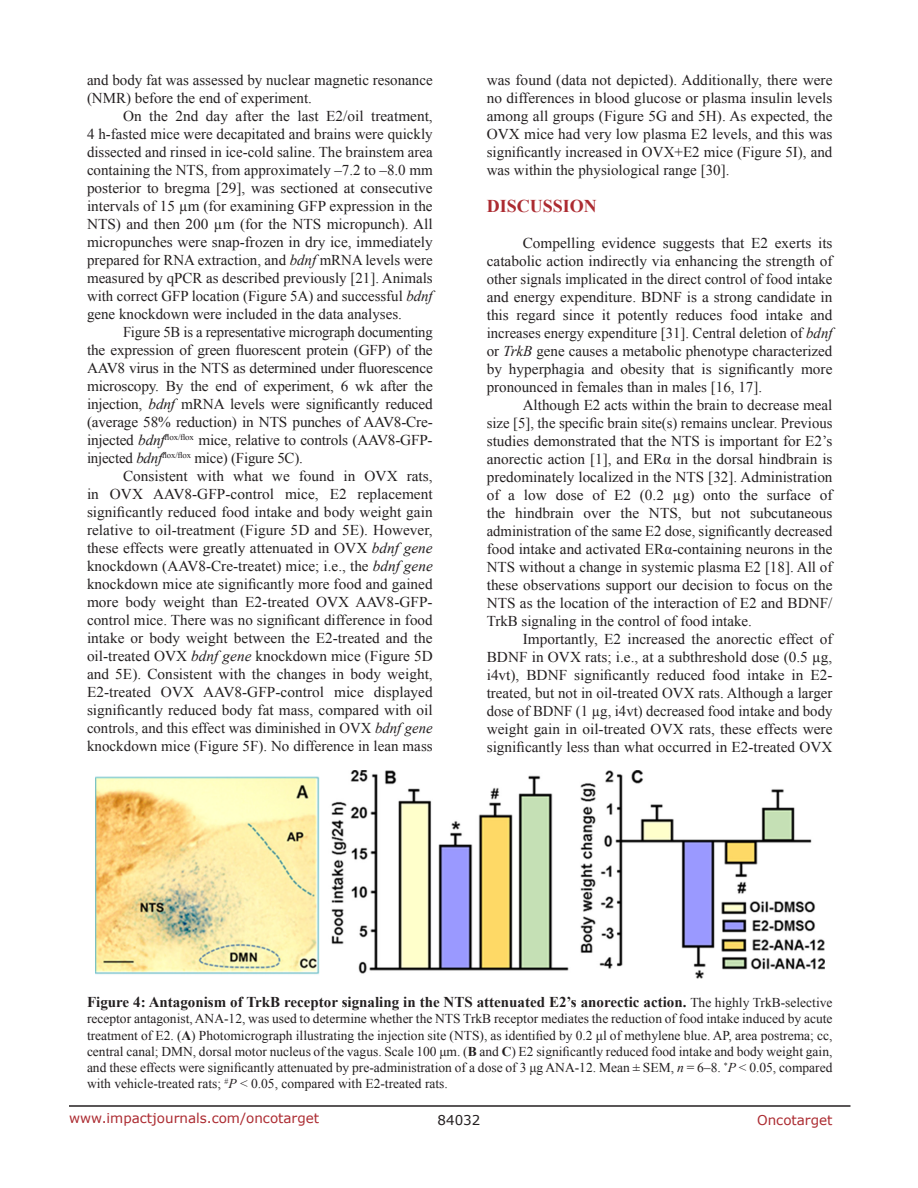
<style>
.page{position:relative;width:918px;height:1188px;background:#fff}
.page>*{position:absolute;margin:0;border:0;box-sizing:border-box;transform-origin:0 0}
.Heading{font:700 18px "Times New Roman";color:#ac2b31}
.BodyText{font:15px/18px "Times New Roman";color:#231f20;text-align:justify}
.FigureText{font:700 15px "Times New Roman";color:#231f20}
.FigureText-2{font:13.5px/16.2px "Times New Roman";color:#231f20;text-align:justify}
.t1{font:13.5px "Verdana";color:#ac2b31}
.t2{font:13.5px "Verdana";color:#231f20}
.s1{font-style:italic}
.s2{font-weight:400;font-size:13.5px}
.s3{font-weight:700}
</style>
<div class="page">
<hr style="left:69px;top:1105px;width:781px;height:2px;background:#231f20">
<img style="left:95px;top:771px;width:729px;height:207px">
<p class="BodyText" style="left:87px;top:71px;width:347px">and body fat was assessed by nuclear magnetic resonance (NMR) before the end of experiment.</p>
<p class="BodyText" style="left:87px;top:107px;width:347px;text-indent:36px">On the 2nd day after the last E2/oil treatment, 4 h-fasted mice were decapitated and brains were quickly dissected and rinsed in ice-cold saline. The brainstem area containing the NTS, from approximately –7.2 to –8.0 mm posterior to bregma [29], was sectioned at consecutive intervals of 15 µm (for examining GFP expression in the NTS) and then 200 µm (for the NTS micropunch). All micropunches were snap-frozen in dry ice, immediately prepared for RNA extraction, and <span class="s1">bdnf</span> mRNA levels were measured by qPCR as described previously [21]. Animals with correct GFP location (Figure 5A) and successful <span class="s1">bdnf </span>gene knockdown were included in the data analyses.</p>
<p class="BodyText" style="left:87px;top:323px;width:347px;text-indent:36px">Figure 5B is a representative micrograph documenting the expression of green fluorescent protein (GFP) of the AAV8 virus in the NTS as determined under fluorescence microscopy. By the end of experiment, 6 wk after the injection, <span class="s1">bdnf</span> mRNA levels were significantly reduced (average 58% reduction) in NTS punches of AAV8-Cre&shy;injected <span class="s1">bdnf</span><sup>flox/flox</sup> mice, relative to controls (AAV8-GFP&shy;injected <span class="s1">bdnf</span><sup>flox/flox</sup> mice) (Figure 5C).</p>
<p class="BodyText" style="left:87px;top:467px;width:347px;text-indent:36px">Consistent with what we found in OVX rats, in OVX AAV8-GFP-control mice, E2 replacement significantly reduced food intake and body weight gain relative to oil-treatment (Figure 5D and 5E). However, these effects were greatly attenuated in OVX <span class="s1">bdnf gene </span>knockdown (AAV8-Cre-treatet) mice; i.e., the <span class="s1">bdnf gene </span>knockdown mice ate significantly more food and gained more body weight than E2-treated OVX AAV8-GFP&shy;control mice. There was no significant difference in food intake or body weight between the E2-treated and the oil-treated OVX <span class="s1">bdnf gene</span> knockdown mice (Figure 5D and 5E). Consistent with the changes in body weight, E2-treated OVX AAV8-GFP-control mice displayed significantly reduced body fat mass, compared with oil controls, and this effect was diminished in OVX <span class="s1">bdnf gene </span>knockdown mice (Figure 5F). No difference in lean mass</p>
<p class="BodyText" style="left:487px;top:71px;width:347px">was found (data not depicted). Additionally, there were no differences in blood glucose or plasma insulin levels among all groups (Figure 5G and 5H). As expected, the OVX mice had very low plasma E2 levels, and this was significantly increased in OVX+E2 mice (Figure 5I), and was within the physiological range [30].</p>
<p class="Heading" style="left:487px;top:194px;width:112px">DISCUSSION</p>
<p class="BodyText" style="left:487px;top:234px;width:347px;text-indent:36px">Compelling evidence suggests that E2 exerts its catabolic action indirectly via enhancing the strength of other signals implicated in the direct control of food intake and energy expenditure. BDNF is a strong candidate in this regard since it potently reduces food intake and increases energy expenditure [31]. Central deletion of <span class="s1">bdnf </span>or <span class="s1">TrkB</span> gene causes a metabolic phenotype characterized by hyperphagia and obesity that is significantly more pronounced in females than in males [16, 17].</p>
<p class="BodyText" style="left:487px;top:396px;width:347px;text-indent:36px">Although E2 acts within the brain to decrease meal size [5], the specific brain site(s) remains unclear. Previous studies demonstrated that the NTS is important for E2’s anorectic action [1], and ERα in the dorsal hindbrain is predominately localized in the NTS [32]. Administration of a low dose of E2 (0.2 µg) onto the surface of the hindbrain over the NTS, but not subcutaneous administration of the same E2 dose, significantly decreased food intake and activated ERα-containing neurons in the NTS without a change in systemic plasma E2 [18]. All of these observations support our decision to focus on the NTS as the location of the interaction of E2 and BDNF/ TrkB signaling in the control of food intake.</p>
<p class="BodyText" style="left:487px;top:630px;width:347px;text-indent:36px">Importantly, E2 increased the anorectic effect of BDNF in OVX rats; i.e., at a subthreshold dose (0.5 µg, i4vt), BDNF significantly reduced food intake in E2- treated, but not in oil-treated OVX rats. Although a larger dose of BDNF (1 µg, i4vt) decreased food intake and body weight gain in oil-treated OVX rats, these effects were significantly less than what occurred in E2-treated OVX</p>
<p class="FigureText" style="left:87px;top:992px;width:747px">Figure 4: Antagonism of TrkB receptor signaling in the NTS attenuated E2’s anorectic action. <span class="s2">The highly TrkB-selective</span></p>
<p class="FigureText-2" style="left:87px;top:1011px;width:747px">receptor antagonist, ANA-12, was used to determine whether the NTS TrkB receptor mediates the reduction of food intake induced by acute treatment of E2. (<span class="s3">A</span>) Photomicrograph illustrating the injection site (NTS), as identified by 0.2 μl of methylene blue. AP, area postrema; cc, central canal; DMN, dorsal motor nucleus of the vagus. Scale 100 μm. (<span class="s3">B</span> and <span class="s3">C</span>) E2 significantly reduced food intake and body weight gain, and these effects were significantly attenuated by pre-administration of a dose of 3 μg ANA-12. Mean ± SEM, <span class="s1">n</span> = 6–8. <sup>*</sup><span class="s1">P</span> &lt; 0.05, compared with vehicle-treated rats; <sup>#</sup><span class="s1">P</span> &lt; 0.05, compared with E2-treated rats.</p>
<p class="t1" style="left:69px;top:1109px;width:252px">www.impactjournals.com/oncotarget</p>
<p class="t2" style="left:438px;top:1111px;width:44px">84032</p>
<p class="t1" style="left:757px;top:1111px;width:77px">Oncotarget</p>
</div>
